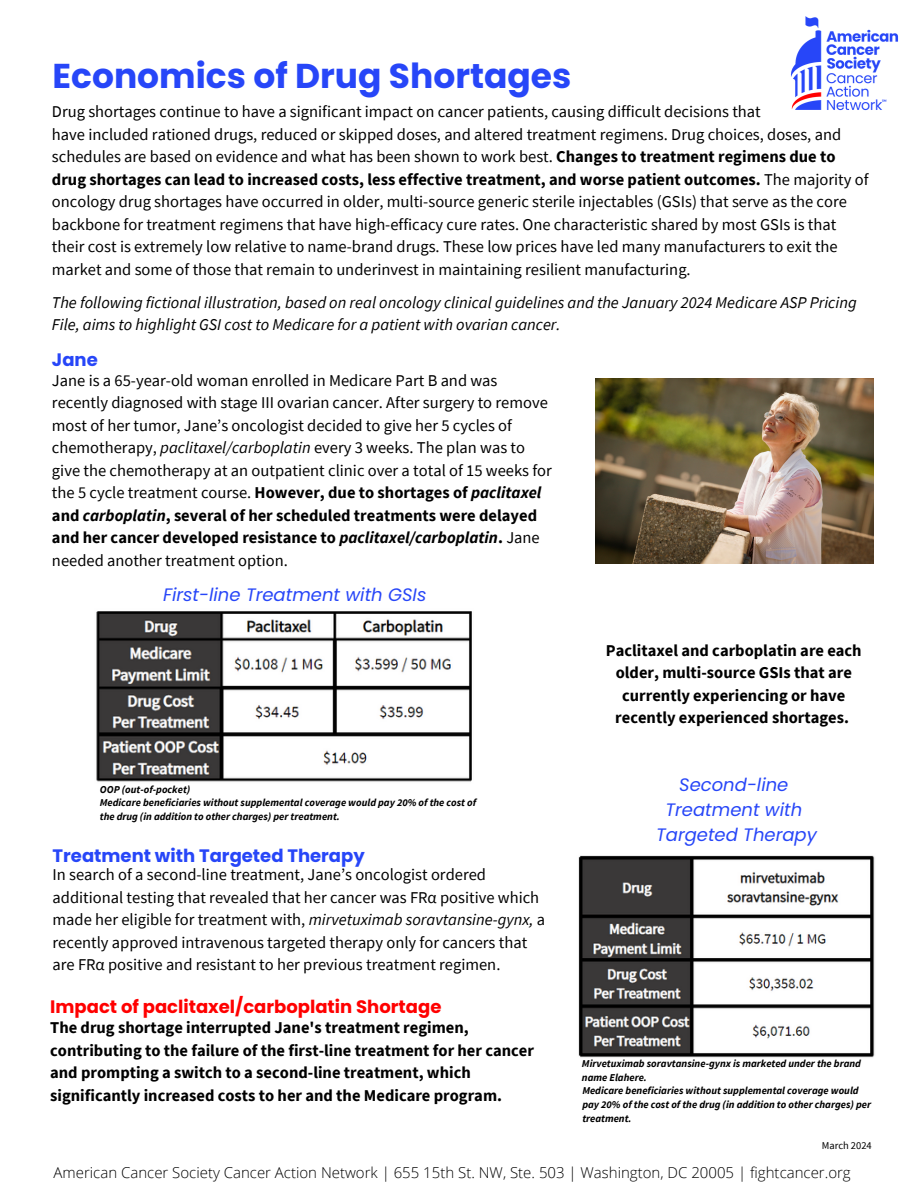
<style>
.page{position:relative;width:918px;height:1188px;background:#fff}
.page>*{position:absolute;margin:0;border:0;box-sizing:border-box;transform-origin:0 0}
.t1{font:700 34.5px "Poppins";color:#2746f8}
.t2{font:italic 18px/24.8px "Poppins";color:#2746f8;text-align:center}
.t3{font:700 18px "Poppins";color:#f00}
.t4{font:700 18px "Poppins";color:#2746f8}
.t5{font:16.5px/22.5px "Source Sans Pro";color:#000}
.t6{font:700 16.5px/22.5px "Source Sans Pro";color:#000;text-align:center}
.t7{font:italic 16.5px/22.5px "Source Sans Pro";color:#000}
.t8{font:300 15px "Open Sans";color:#000}
.t9{font:italic 700 10.5px/14px "Source Sans Pro";color:#000}
.t10{font:10.5px "Source Sans Pro";color:#000}
.s1{font-weight:700}
.s2{font-style:italic}
.s3{font-weight:700;font-style:italic}
</style>
<div class="page">
<img style="left:791px;top:16px;width:108px;height:95px">
<img style="left:595px;top:379px;width:278px;height:184px">
<img style="left:578px;top:855px;width:297px;height:203px">
<img style="left:96px;top:611px;width:376px;height:171px">
<p class="t1" style="left:53px;top:51px;width:520px">Economics of Drug Shortages</p>
<h3 class="t5" style="left:52px;top:100px;width:818px">Drug shortages continue to have a significant impact on cancer patients, causing difficult decisions that<br>have included rationed drugs, reduced or skipped doses, and altered treatment regimens. Drug choices, doses, and schedules are based on evidence and what has been shown to work best. <span class="s1">Changes to treatment regimens due to drug shortages can lead to increased costs, less effective treatment, and worse patient outcomes.</span> The majority of oncology drug shortages have occurred in older, multi-source generic sterile injectables (GSIs) that serve as the core backbone for treatment regimens that have high-efficacy cure rates. One characteristic shared by most GSIs is that their cost is extremely low relative to name-brand drugs. These low prices have led many manufacturers to exit the market and some of those that remain to underinvest in maintaining resilient manufacturing.</h3>
<h5 class="t7" style="left:52px;top:291px;width:806px">The following fictional illustration, based on real oncology clinical guidelines and the January 2024 Medicare ASP Pricing<br>File, aims to highlight GSI cost to Medicare for a patient with ovarian cancer.</h5>
<h3 class="t4" style="left:52px;top:347px;width:47px">Jane</h3>
<h2 class="t5" style="left:52px;top:368px;width:501px">Jane is a 65-year-old woman enrolled in Medicare Part B and was recently diagnosed with stage III ovarian cancer. After surgery to remove most of her tumor, Jane’s oncologist decided to give her 5 cycles of chemotherapy, <span class="s2">paclitaxel/carboplatin</span> every 3 weeks. The plan was to give the chemotherapy at an outpatient clinic over a total of 15 weeks for the 5 cycle treatment course. <span class="s1">However, due to shortages of</span> <span class="s3">paclitaxel </span><span class="s1">and</span> <span class="s3">carboplatin</span><span class="s1">, several of her scheduled treatments were delayed and her cancer developed resistance to</span> <span class="s3">paclitaxel/carboplatin</span><span class="s1">.</span> Jane needed another treatment option.</h2>
<h2 class="t2" style="left:163px;top:583px;width:265px">First-line Treatment with GSIs</h2>
<h2 class="t9" style="left:100px;top:782px;width:92px">OOP (out-of-pocket)</h2>
<p class="t9" style="left:100px;top:795px;width:378px">Medicare beneficiaries without supplemental coverage would pay 20% of the cost of the drug (in addition to other charges) per treatment.</p>
<h3 class="t4" style="left:53px;top:844px;width:314px">Treatment with Targeted Therapy</h3>
<p class="t5" style="left:53px;top:863px;width:494px">In search of a second-line treatment, Jane’s oncologist ordered additional testing that revealed that her cancer was FRα positive which made her eligible for treatment with, <span class="s2">mirvetuximab soravtansine-gynx,</span> a recently approved intravenous targeted therapy only for cancers that are FRα positive and resistant to her previous treatment regimen.</p>
<h5 class="t3" style="left:50px;top:994px;width:393px">Impact of paclitaxel/carboplatin Shortage</h5>
<h3 class="t6" style="left:50px;top:1016px;width:485px;text-align:left">The drug shortage interrupted Jane's treatment regimen, contributing to the failure of the first-line treatment for her cancer and prompting a switch to a second-line treatment, which significantly increased costs to her and the Medicare program.</h3>
<h5 class="t6" style="left:606px;top:639px;width:257px">Paclitaxel and carboplatin are each older, multi-source GSIs that are currently experiencing or have recently experienced shortages.</h5>
<h2 class="t2" style="left:656px;top:773px;width:162px">Second-line<br>Treatment with<br>Targeted Therapy</h2>
<h2 class="t9" style="left:582px;top:1056px;width:281px">Mirvetuximab soravtansine-gynx is marketed under the brand name Elahere.</h2>
<h5 class="t9" style="left:582px;top:1084px;width:290px">Medicare beneficiaries without supplemental coverage would pay 20% of the cost of the drug (in addition to other charges) per treatment.</h5>
<h4 class="t10" style="left:822px;top:1139px;width:52px">March 2024</h4>
<p class="t8" style="left:54px;top:1162px;width:799px">American Cancer Society Cancer Action Network | 655 15th St. NW, Ste. 503 | Washington, DC 20005 | fightcancer.org</p>
</div>
